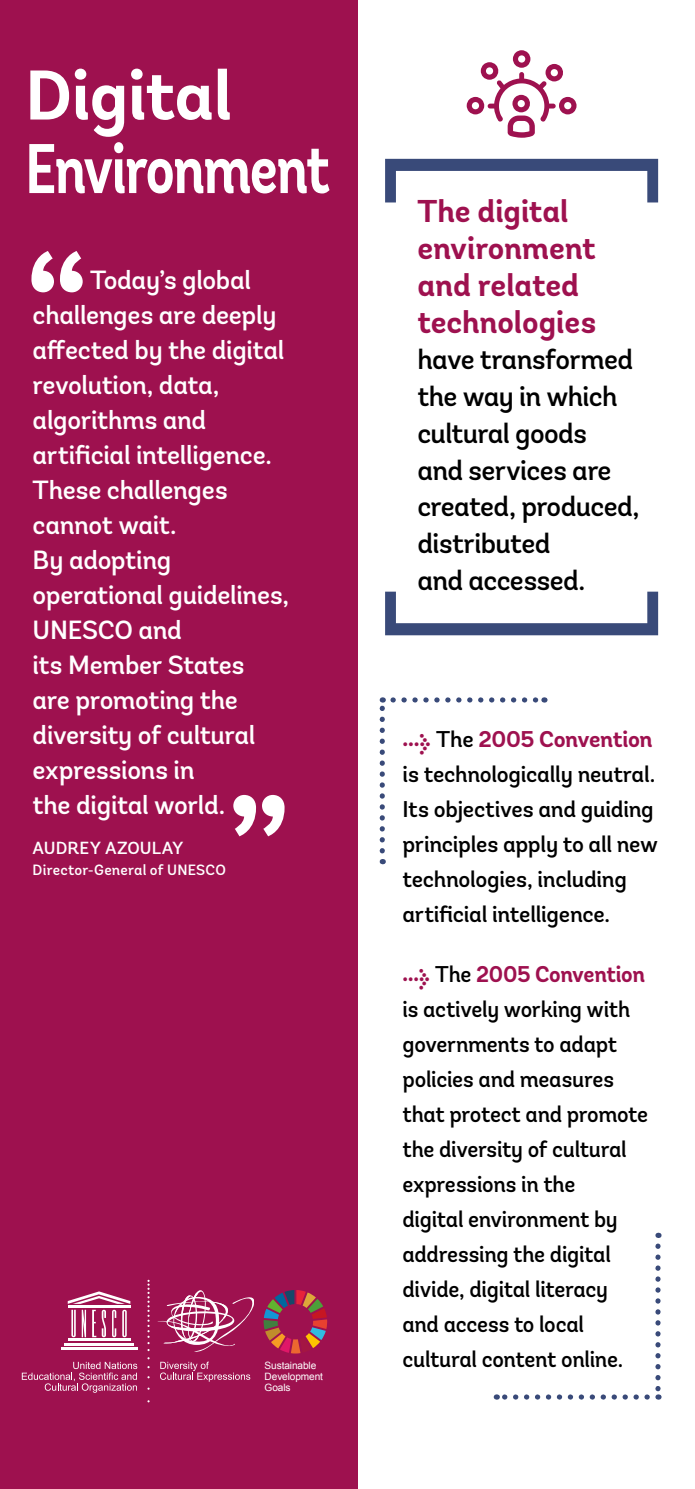
<style>
.page{position:relative;width:695px;height:1489px;background:#fff}
.page>*{position:absolute;margin:0;border:0;box-sizing:border-box;transform-origin:0 0}
.t1{font:700 70px/73.5px "Andes";letter-spacing:-.03em;color:#fff}
.t2{font:700 31.5px/36.8px "Andes";letter-spacing:-.005em;color:#9e114f}
.t3{font:500 28px/36.8px "Andes";letter-spacing:-.025em;color:#000}
.t4{font:500 26.25px/35px "Andes";letter-spacing:-.015em;color:#fff}
.t5{font:500 22.75px/35px "Andes";letter-spacing:-.015em;color:#000}
.t6{font:500 17.5px "Andes";letter-spacing:.01em;color:#fff}
.t7{font:500 14.88px "Andes";letter-spacing:.015em;color:#fff}
.t8{font:10.15px/10.8px "Arial";letter-spacing:-.01em;color:#fff}
.s1{font-family:"Meta Plus";font-weight:700;color:#9e114f}
.s2{font-weight:700;color:#9e114f}
</style>
<div class="page">
<svg style="left:393px;top:697px;width:145px;height:5px"></svg>
<svg style="left:379px;top:697px;width:6px;height:153px"></svg>
<svg style="left:466px;top:50px;width:110px;height:88px"></svg>
<svg style="left:385px;top:159px;width:273px;height:43px"></svg>
<svg style="left:385px;top:591px;width:273px;height:44px"></svg>
<svg style="left:655px;top:1245px;width:5px;height:154px"></svg>
<svg style="left:496px;top:1394px;width:151px;height:5px"></svg>
<div style="left:0;top:0;width:358px;height:1488px;background:#9e114f"></div>
<svg style="left:31px;top:251px;width:52px;height:41px"></svg>
<svg style="left:233px;top:794px;width:51px;height:42px"></svg>
<svg style="left:147px;top:1279px;width:2px;height:71px"></svg>
<hr style="left:68px;top:1338px;width:62px;height:3px;background:#fff">
<hr style="left:64px;top:1342px;width:70px;height:3px;background:#fff">
<hr style="left:61px;top:1347px;width:76px;height:2px;background:#fff">
<hr style="left:68px;top:1305px;width:62px;height:2px;background:#fff">
<svg style="left:68px;top:1291px;width:62px;height:12px"></svg>
<svg style="left:71px;top:1309px;width:5px;height:28px"></svg>
<svg style="left:82px;top:1309px;width:4px;height:28px"></svg>
<svg style="left:92px;top:1309px;width:4px;height:28px"></svg>
<svg style="left:112px;top:1309px;width:4px;height:28px"></svg>
<svg style="left:122px;top:1309px;width:5px;height:28px"></svg>
<svg style="left:102px;top:1309px;width:4px;height:28px"></svg>
<svg style="left:22px;top:1361px;width:115px;height:31px"></svg>
<svg style="left:160px;top:1361px;width:90px;height:20px"></svg>
<svg style="left:157px;top:1290px;width:96px;height:62px"></svg>
<svg style="left:263px;top:1290px;width:64px;height:63px"></svg>
<h1 class="t1" style="left:25px;top:61px;width:306px">Digital<br>Environment</h1>
<p class="t4" style="left:33px;top:263px;width:258px;text-indent:57px">Today’s global challenges are deeply affected by the digital revolution, data, algorithms and artificial intelligence.<br>These challenges cannot wait.<br>By adopting operational guidelines,<br>UNESCO and<br>its Member States<br>are promoting the diversity of cultural expressions in<br>the digital world.</p>
<p class="t6" style="left:33px;top:837px;width:152px">AUDREY AZOULAY</p>
<p class="t7" style="left:33px;top:861px;width:195px">Director-General of UNESCO</p>
<p class="t8" style="left:264px;top:1359px;width:60px">Sustainable<br>Development<br>Goals</p>
<h2 class="t2" style="left:417px;top:194px;width:180px">The digital environment and related technologies</h2>
<p class="t3" style="left:417px;top:342px;width:223px">have transformed the way in which cultural goods and services are created, produced, distributed<br>and accessed.</p>
<p class="t5" style="left:402px;top:722px;width:257px"><span class="s1">&gt;</span> The <span class="s2">2005 Convention </span>is technologically neutral.<br>Its objectives and guiding principles apply to all new technologies, including artificial intelligence.</p>
<p class="t5" style="left:402px;top:957px;width:247px"><span class="s1">&gt;</span> The <span class="s2">2005 Convention </span>is actively working with governments to adapt policies and measures that protect and promote the diversity of cultural expressions in the<br>digital environment by addressing the digital divide, digital literacy and access to local cultural content online.</p>
</div>
